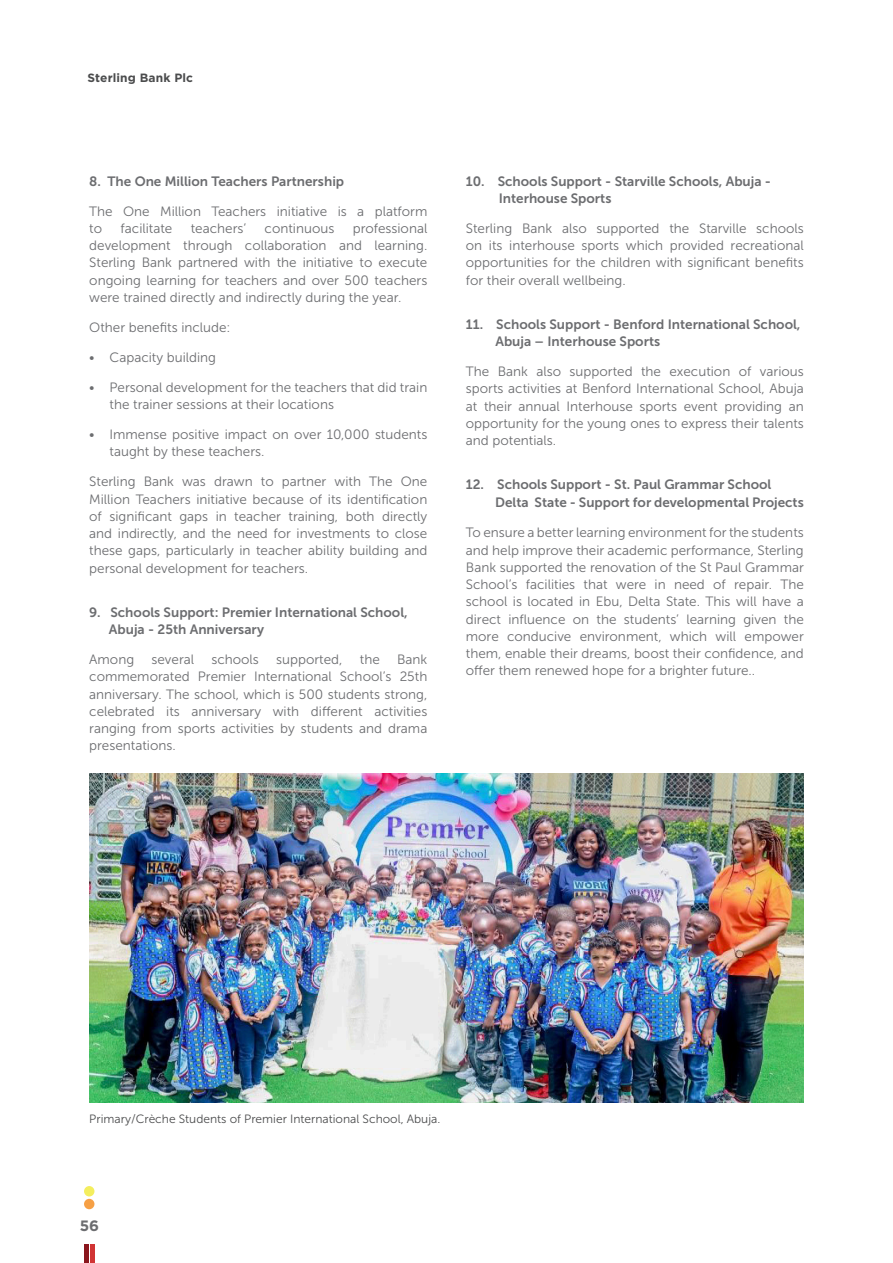
<style>
.page{position:relative;width:893px;height:1263px;background:#fff}
.page>*{position:absolute;margin:0;border:0;box-sizing:border-box;transform-origin:0 0}
.t1{font:700 15px "Gotham";color:#6c6d70}
.t2{font:13.5px/17.2px "Museo Sans 300";color:#6c6d70;text-align:justify}
.t3{font:13.5px/17.2px "Museo Sans 700";color:#6c6d70}
.t4{font:12px "Museo Sans 300";color:#4b4c4d}
.t5{font:700 12px "Gotham";letter-spacing:.01em;color:#4b4c4d}
</style>
<div class="page">
<hr style="left:84px;top:1245px;width:4px;height:18px;background:#8a161d">
<hr style="left:91px;top:1245px;width:4px;height:18px;background:#d13434">
<div style="left:84px;top:1186px;width:10px;height:10px;background:#f4ee5e;border-radius:50%"></div>
<div style="left:84px;top:1199px;width:10px;height:10px;background:#f6a045;border-radius:50%"></div>
<img style="left:89px;top:774px;width:715px;height:328px">
<p class="t5" style="left:88px;top:71px;width:107px">Sterling Bank Plc</p>
<p class="t3" style="left:89px;top:172px;width:256px">8. The One Million Teachers Partnership</p>
<p class="t2" style="left:89px;top:202px;width:340px">The One Million Teachers initiative is a platform to</p>
<p class="t2" style="left:121px;top:220px;width:53px">facilitate</p>
<p class="t2" style="left:191px;top:220px;width:57px">teachers’</p>
<p class="t2" style="left:265px;top:220px;width:71px">continuous</p>
<p class="t2" style="left:89px;top:220px;width:340px;text-indent:263px">professional development through collaboration and learning.<br>Sterling Bank partnered with the initiative to execute ongoing learning for teachers and over 500 teachers were trained directly and indirectly during the year.</p>
<p class="t2" style="left:89px;top:319px;width:143px">Other benefits include:</p>
<p class="t2" style="left:89px;top:349px;width:128px">• Capacity building</p>
<p class="t2" style="left:110px;top:379px;width:319px;text-indent:-20px">• Personal development for the teachers that did train the trainer sessions at their locations</p>
<p class="t2" style="left:110px;top:426px;width:319px;text-indent:-20px">• Immense positive impact on over 10,000 students taught by these teachers.</p>
<p class="t2" style="left:89px;top:473px;width:340px">Sterling Bank was drawn to partner with The One Million Teachers initiative because of its identification of significant gaps in teacher training, both directly and indirectly, and the need for investments to close these gaps, particularly in teacher ability building and personal development for teachers.</p>
<p class="t3" style="left:109px;top:604px;width:300px;text-indent:-20px">9. Schools Support: Premier International School,<br>Abuja - 25th Anniversary</p>
<p class="t2" style="left:89px;top:651px;width:46px">Among</p>
<p class="t2" style="left:152px;top:651px;width:44px">several</p>
<p class="t2" style="left:211px;top:651px;width:49px">schools</p>
<p class="t2" style="left:276px;top:651px;width:68px">supported,</p>
<p class="t2" style="left:360px;top:651px;width:21px">the</p>
<p class="t2" style="left:89px;top:651px;width:340px;text-indent:308px">Bank commemorated Premier International School’s 25th anniversary. The school, which is 500 students strong, celebrated its anniversary with different activities ranging from sports activities by students and drama presentations.</p>
<p class="t3" style="left:499px;top:172px;width:274px;text-indent:-33px">10. Schools Support - Starville Schools, Abuja -<br>Interhouse Sports</p>
<p class="t2" style="left:466px;top:220px;width:339px">Sterling Bank also supported the Starville schools on its interhouse sports which provided recreational opportunities for the children with significant benefits for their overall wellbeing.</p>
<p class="t3" style="left:495px;top:315px;width:307px;text-indent:-30px">11. Schools Support - Benford International School,<br>Abuja – Interhouse Sports</p>
<p class="t2" style="left:466px;top:363px;width:339px">The Bank also supported the execution of various sports activities at Benford International School, Abuja at their annual Interhouse sports event providing an opportunity for the young ones to express their talents and potentials.</p>
<p class="t3" style="left:495px;top:476px;width:310px;text-indent:-29px">12. Schools Support - St. Paul Grammar School<br>Delta State - Support for developmental Projects</p>
<p class="t2" style="left:466px;top:524px;width:339px">To ensure a better learning environment for the students and help improve their academic performance, Sterling Bank supported the renovation of the St Paul Grammar School’s facilities that were in need of repair. The school is located in Ebu, Delta State. This will have a direct influence on the students’ learning given the more conducive environment, which will empower them, enable their dreams, boost their confidence, and offer them renewed hope for a brighter future..</p>
<p class="t4" style="left:89px;top:1112px;width:353px">Primary/Crèche Students of Premier International School, Abuja.</p>
<p class="t1" style="left:80px;top:1216px;width:21px">56</p>
</div>
